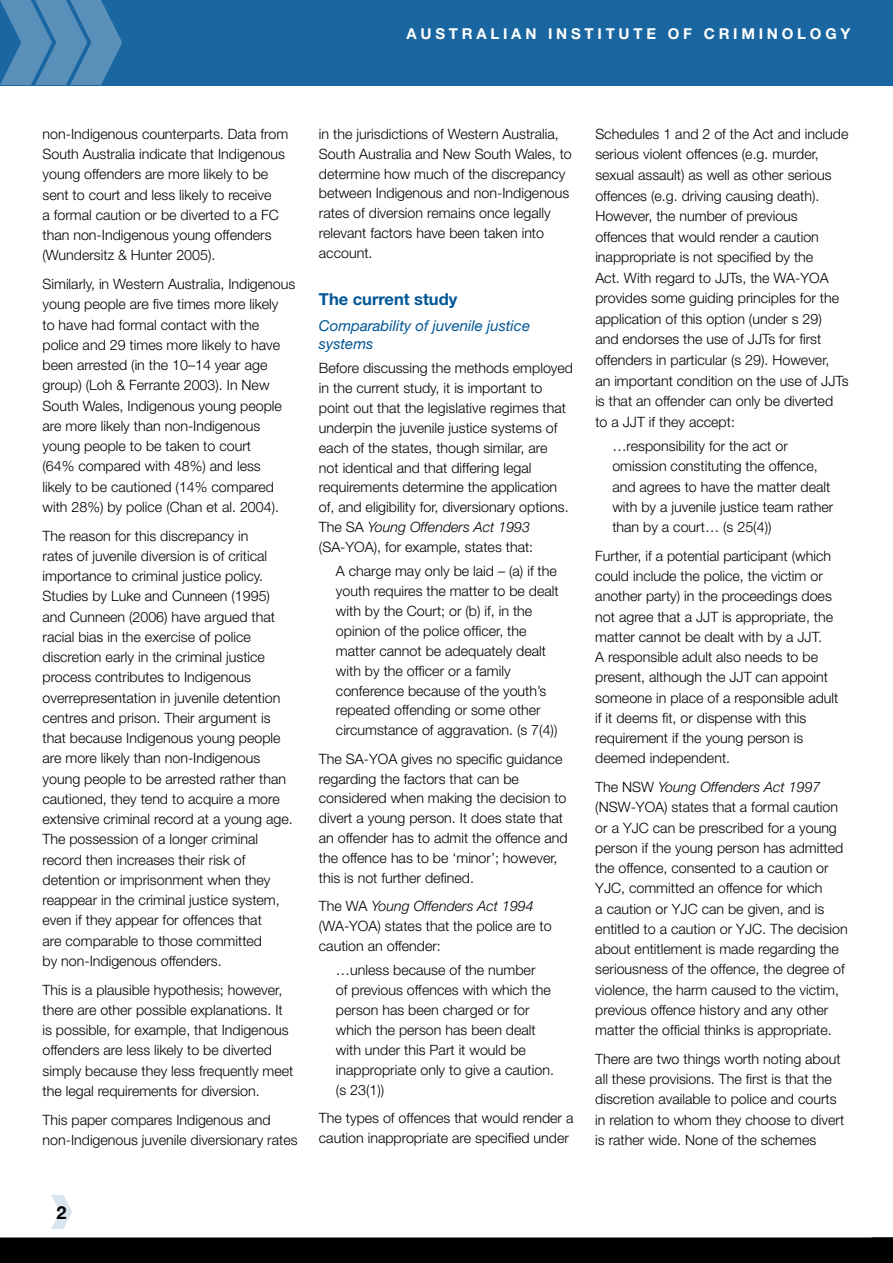
<style>
.page{position:relative;width:893px;height:1263px;background:#fff}
.page>*{position:absolute;margin:0;border:0;box-sizing:border-box;transform-origin:0 0}
.t1{font:700 18px "Helvetica Neue LT";color:#000}
.heading_1{font:700 16.5px "Helvetica Neue LT";color:#005595}
.heading_2{font:italic 15px/18px "Helvetica Neue LT";color:#005595}
.t2{font:700 15px "Helvetica Neue LT";letter-spacing:.25em;color:#fff}
.text{font:300 14.25px/20.2px "Helvetica Neue LT";color:#000}
.text_before_bullet{font:300 14.25px/20.5px "Helvetica Neue LT";color:#000}
.quote{font:300 14.25px/20px "Helvetica Neue LT";color:#000}
.s1{font-style:italic}
</style>
<div class="page">
<div style="left:0;top:0;width:893px;height:85px;background:#1a66a0"></div>
<svg style="left:51px;top:1195px;width:21px;height:34px"></svg>
<svg style="left:0;top:0;width:122px;height:85px"></svg>
<div style="left:0;top:1237px;width:893px;height:26px;background:#000"></div>
<p class="t2" style="left:407px;top:25px;width:445px">AUSTRALIAN INSTITUTE OF CRIMINOLOGY</p>
<p class="text" style="left:43px;top:123px;width:247px">non-Indigenous counterparts. Data from South Australia indicate that Indigenous young offenders are more likely to be sent to court and less likely to receive<br>a formal caution or be diverted to a FC than non-Indigenous young offenders (Wundersitz &amp; Hunter 2005).</p>
<p class="text" style="left:43px;top:274px;width:254px">Similarly, in Western Australia, Indigenous young people are five times more likely<br>to have had formal contact with the police and 29 times more likely to have been arrested (in the 10–14 year age group) (Loh &amp; Ferrante 2003). In New South Wales, Indigenous young people are more likely than non-Indigenous young people to be taken to court<br>(64% compared with 48%) and less<br>likely to be cautioned (14% compared with 28%) by police (Chan et al. 2004).</p>
<p class="text" style="left:43px;top:525px;width:252px">The reason for this discrepancy in<br>rates of juvenile diversion is of critical importance to criminal justice policy.<br>Studies by Luke and Cunneen (1995) and Cunneen (2006) have argued that racial bias in the exercise of police discretion early in the criminal justice process contributes to Indigenous overrepresentation in juvenile detention centres and prison. Their argument is that because Indigenous young people are more likely than non-Indigenous young people to be arrested rather than cautioned, they tend to acquire a more extensive criminal record at a young age.<br>The possession of a longer criminal record then increases their risk of detention or imprisonment when they reappear in the criminal justice system, even if they appear for offences that<br>are comparable to those committed<br>by non-Indigenous offenders.</p>
<p class="text" style="left:43px;top:979px;width:252px">This is a plausible hypothesis; however, there are other possible explanations. It is possible, for example, that Indigenous offenders are less likely to be diverted simply because they less frequently meet the legal requirements for diversion.</p>
<p class="text" style="left:43px;top:1109px;width:257px">This paper compares Indigenous and non-Indigenous juvenile diversionary rates</p>
<p class="text" style="left:319px;top:123px;width:254px">in the jurisdictions of Western Australia, South Australia and New South Wales, to determine how much of the discrepancy between Indigenous and non-Indigenous rates of diversion remains once legally relevant factors have been taken into account.</p>
<p class="heading_1" style="left:319px;top:288px;width:140px">The current study</p>
<p class="heading_2" style="left:319px;top:316px;width:213px">Comparability of juvenile justice systems</p>
<p class="text_before_bullet" style="left:319px;top:358px;width:256px;line-height:20px">Before discussing the methods employed in the current study, it is important to point out that the legislative regimes that underpin the juvenile justice systems of each of the states, though similar, are<br>not identical and that differing legal requirements determine the application of, and eligibility for, diversionary options.<br>The SA <span class="s1">Young Offenders Act 1993 </span>(SA-YOA), for example, states that:</p>
<p class="quote" style="left:336px;top:561px;width:224px">A charge may only be laid – (a) if the youth requires the matter to be dealt with by the Court; or (b) if, in the opinion of the police officer, the matter cannot be adequately dealt with by the officer or a family conference because of the youth’s repeated offending or some other circumstance of aggravation. (s 7(4))</p>
<p class="text" style="left:319px;top:748px;width:250px">The SA-YOA gives no specific guidance regarding the factors that can be considered when making the decision to divert a young person. It does state that an offender has to admit the offence and the offence has to be ‘minor’; however, this is not further defined.</p>
<p class="text_before_bullet" style="left:319px;top:896px;width:234px;line-height:20px">The WA <span class="s1">Young Offenders Act 1994 </span>(WA-YOA) states that the police are to caution an offender:</p>
<p class="quote" style="left:336px;top:960px;width:220px">…unless because of the number<br>of previous offences with which the person has been charged or for which the person has been dealt with under this Part it would be inappropriate only to give a caution. (s 23(1))</p>
<p class="text_before_bullet" style="left:319px;top:1107px;width:256px;line-height:20px">The types of offences that would render a caution inappropriate are specified under</p>
<p class="text_before_bullet" style="left:595px;top:123px;width:255px">Schedules 1 and 2 of the Act and include serious violent offences (e.g. murder, sexual assault) as well as other serious offences (e.g. driving causing death).<br>However, the number of previous offences that would render a caution inappropriate is not specified by the<br>Act. With regard to JJTs, the WA-YOA provides some guiding principles for the application of this option (under s 29)<br>and endorses the use of JJTs for first offenders in particular (s 29). However,<br>an important condition on the use of JJTs is that an offender can only be diverted to a JJT if they accept:</p>
<p class="quote" style="left:612px;top:436px;width:222px">…responsibility for the act or omission constituting the offence, and agrees to have the matter dealt with by a juvenile justice team rather than by a court… (s 25(4))</p>
<p class="text" style="left:595px;top:545px;width:245px">Further, if a potential participant (which could include the police, the victim or another party) in the proceedings does not agree that a JJT is appropriate, the matter cannot be dealt with by a JJT.<br>A responsible adult also needs to be present, although the JJT can appoint someone in place of a responsible adult if it deems fit, or dispense with this requirement if the young person is deemed independent.</p>
<p class="text" style="left:595px;top:776px;width:254px">The NSW <span class="s1">Young Offenders Act 1997 </span>(NSW-YOA) states that a formal caution or a YJC can be prescribed for a young person if the young person has admitted the offence, consented to a caution or YJC, committed an offence for which<br>a caution or YJC can be given, and is entitled to a caution or YJC. The decision about entitlement is made regarding the seriousness of the offence, the degree of violence, the harm caused to the victim, previous offence history and any other matter the official thinks is appropriate.</p>
<p class="text_before_bullet" style="left:595px;top:1048px;width:250px">There are two things worth noting about all these provisions. The first is that the discretion available to police and courts in relation to whom they choose to divert is rather wide. None of the schemes</p>
<p class="t1" style="left:57px;top:1201px;width:12px">2</p>
</div>
